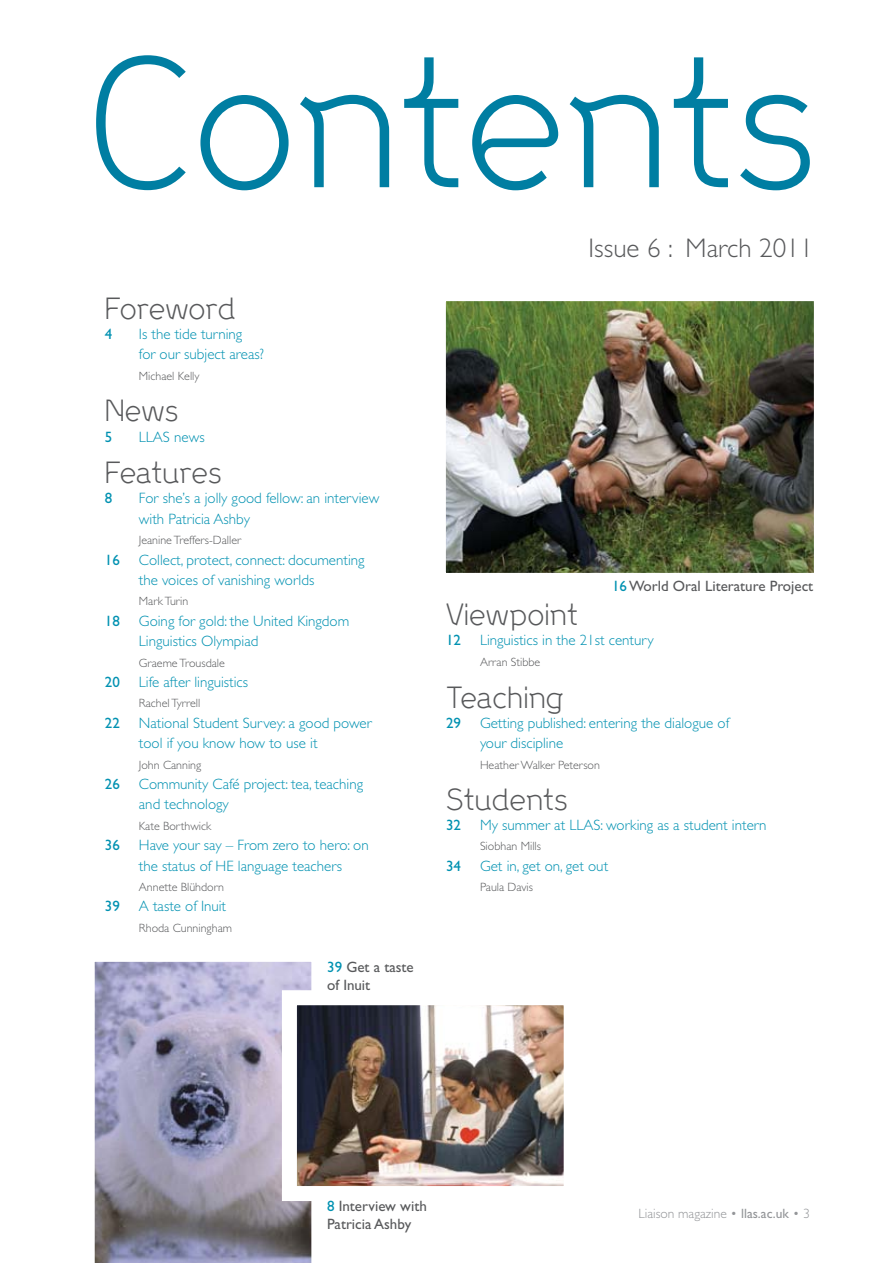
<style>
.page{position:relative;width:893px;height:1263px;background:#fff}
.page>*{position:absolute;margin:0;border:0;box-sizing:border-box;transform-origin:0 0}
.t1{font:300 163.5px "Progress";color:#007ea2}
.t2{font:300 27px "Progress";color:#58595b}
.t3{font:300 27px "Gill Sans Std";color:#58595b}
.t4{font:300 15px/20.4px "Gill Sans Std";color:#0091b1}
.t5{font:15px/18px "Gill Sans Std";color:#58595b}
.t6{font:15px "Gill Sans Std";color:#0091b1}
.t7{font:300 13.5px "Gill Sans Std";color:#939598}
.t8{font:300 12px "Gill Sans Std";color:#58595b}
.s1{color:#0091b1}
.s2{font-weight:400}
</style>
<div class="page">
<img style="left:447px;top:302px;width:366px;height:270px">
<svg style="left:94px;top:961px;width:218px;height:302px;background:#9e9bb1"></svg>
<img style="left:298px;top:1006px;width:265px;height:179px">
<h1 class="t1" style="left:89px;top:25px;width:731px">Contents</h1>
<h2 class="t2" style="left:105px;top:292px;width:132px">Foreword</h2>
<p class="t6" style="left:105px;top:325px;width:9px">4</p>
<p class="t4" style="left:139px;top:324px;width:127px">Is the tide turning<br>for our subject areas?</p>
<p class="t8" style="left:139px;top:369px;width:62px">Michael Kelly</p>
<h2 class="t2" style="left:105px;top:394px;width:75px">News</h2>
<p class="t6" style="left:105px;top:428px;width:9px">5</p>
<p class="t4" style="left:139px;top:427px;width:67px">LLAS news</p>
<h2 class="t2" style="left:105px;top:456px;width:119px">Features</h2>
<p class="t6" style="left:105px;top:490px;width:9px">8</p>
<p class="t4" style="left:139px;top:488px;width:242px">For she’s a jolly good fellow: an interview with Patricia Ashby</p>
<p class="t8" style="left:139px;top:533px;width:104px">Jeanine Treffers-Daller</p>
<p class="t6" style="left:105px;top:551px;width:16px">16</p>
<p class="t4" style="left:139px;top:550px;width:227px">Collect, protect, connect: documenting the voices of vanishing worlds</p>
<p class="t8" style="left:139px;top:595px;width:51px">Mark Turin</p>
<p class="t6" style="left:105px;top:612px;width:16px">18</p>
<p class="t4" style="left:139px;top:611px;width:212px">Going for gold: the United Kingdom<br>Linguistics Olympiad</p>
<p class="t8" style="left:139px;top:656px;width:88px">Graeme Trousdale</p>
<p class="t6" style="left:105px;top:673px;width:16px">20</p>
<p class="t4" style="left:139px;top:672px;width:111px">Life after linguistics</p>
<p class="t8" style="left:139px;top:697px;width:63px">Rachel Tyrrell</p>
<p class="t6" style="left:105px;top:714px;width:16px">22</p>
<p class="t4" style="left:139px;top:713px;width:234px">National Student Survey: a good power tool if you know how to use it</p>
<p class="t8" style="left:139px;top:758px;width:64px">John Canning</p>
<p class="t6" style="left:105px;top:775px;width:16px">26</p>
<p class="t4" style="left:139px;top:774px;width:226px">Community Café project: tea, teaching and technology</p>
<p class="t8" style="left:139px;top:819px;width:74px">Kate Borthwick</p>
<p class="t6" style="left:105px;top:837px;width:16px">36</p>
<p class="t4" style="left:139px;top:835px;width:231px">Have your say – From zero to hero: on the status of HE language teachers</p>
<p class="t8" style="left:139px;top:880px;width:87px">Annette Blühdorn</p>
<p class="t6" style="left:105px;top:898px;width:16px">39</p>
<p class="t4" style="left:139px;top:896px;width:89px">A taste of Inuit</p>
<p class="t8" style="left:139px;top:922px;width:95px">Rhoda Cunningham</p>
<p class="t5" style="left:327px;top:958px;width:88px"><span class="s1">39</span> Get a taste of Inuit</p>
<h2 class="t3" style="left:589px;top:232px;width:226px">Issue 6 : March 2011</h2>
<p class="t5" style="left:612px;top:577px;width:203px"><span class="s1">16</span> World Oral Literature Project</p>
<h2 class="t2" style="left:446px;top:598px;width:133px">Viewpoint</h2>
<p class="t6" style="left:446px;top:631px;width:16px">12</p>
<p class="t4" style="left:480px;top:630px;width:175px">Linguistics in the 21st century</p>
<p class="t8" style="left:480px;top:655px;width:62px">Arran Stibbe</p>
<h2 class="t2" style="left:446px;top:681px;width:119px">Teaching</h2>
<p class="t6" style="left:446px;top:714px;width:16px">29</p>
<p class="t4" style="left:480px;top:713px;width:251px">Getting published: entering the dialogue of your discipline</p>
<p class="t8" style="left:480px;top:758px;width:121px">Heather Walker Peterson</p>
<h2 class="t2" style="left:446px;top:783px;width:123px">Students</h2>
<p class="t6" style="left:446px;top:816px;width:16px">32</p>
<p class="t4" style="left:480px;top:815px;width:288px">My summer at LLAS: working as a student intern</p>
<p class="t8" style="left:480px;top:840px;width:63px">Siobhan Mills</p>
<p class="t6" style="left:446px;top:857px;width:16px">34</p>
<p class="t4" style="left:480px;top:856px;width:130px">Get in, get on, get out</p>
<p class="t8" style="left:480px;top:880px;width:54px">Paula Davis</p>
<p class="t5" style="left:327px;top:1197px;width:101px"><span class="s1">8</span> Interview with<br>Patricia Ashby</p>
<p class="t7" style="left:638px;top:1206px;width:173px">Liaison magazine • <span class="s2">llas.ac.uk</span> • 3</p>
</div>
